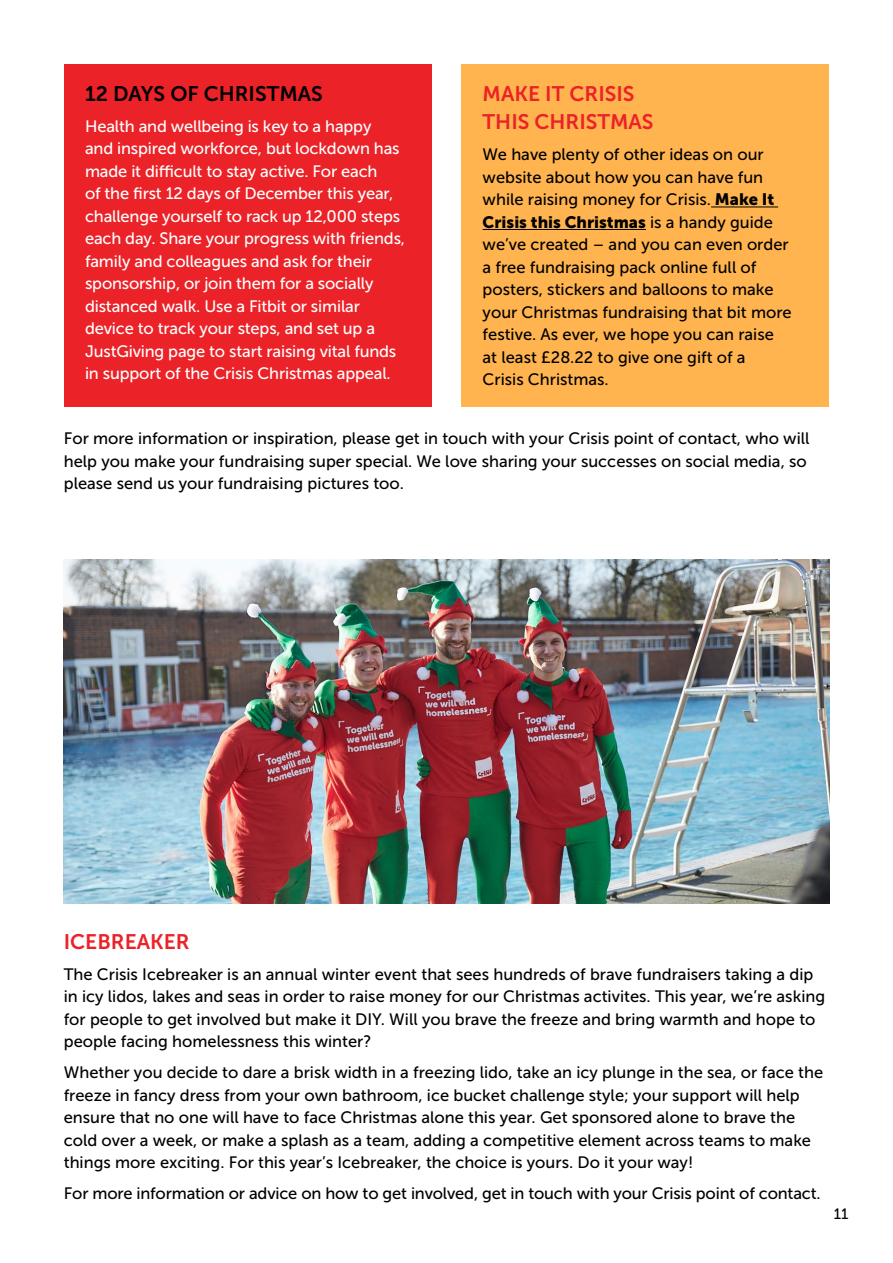
<style>
.page{position:relative;width:893px;height:1263px;background:#fff}
.page>*{position:absolute;margin:0;border:0;box-sizing:border-box;transform-origin:0 0}
.t1{font:21px/28.5px "Museo Sans 700";color:#eb2227}
.t2{font:21px "Museo Sans 700";color:#000}
.t3{font:16.5px/22.5px "Museo Sans 500";color:#000}
.t4{font:16.5px/22.5px "Museo Sans 500";letter-spacing:-.01em;color:#fff}
.t5{font:16.5px "Museo Sans 900";color:#000}
.t6{font:15px "Museo Sans 500";color:#000}
.s1{font-family:"Museo Sans 900"}
.s2{font-family:"Museo Sans 500"}
</style>
<div class="page">
<div style="left:64px;top:64px;width:368px;height:343px;background:#eb2227"></div>
<div style="left:461px;top:64px;width:368px;height:343px;background:#ffb450"></div>
<hr style="left:711px;top:207px;width:67px;height:1px;background:#000">
<hr style="left:483px;top:229px;width:163px;height:1px;background:#000">
<img style="left:64px;top:559px;width:765px;height:345px">
<p class="t2" style="left:85px;top:82px;width:239px">12 DAYS OF CHRISTMAS</p>
<p class="t4" style="left:85px;top:115px;width:322px">Health and wellbeing is key to a happy<br>and inspired workforce, but lockdown has made it difficult to stay active. For each<br>of the first 12 days of December this year, challenge yourself to rack up 12,000 steps each day. Share your progress with friends, family and colleagues and ask for their sponsorship, or join them for a socially distanced walk. Use a Fitbit or similar device to track your steps, and set up a JustGiving page to start raising vital funds in support of the Crisis Christmas appeal.</p>
<p class="t1" style="left:483px;top:79px;width:172px">MAKE IT CRISIS<br>THIS CHRISTMAS</p>
<p class="t3" style="left:483px;top:143px;width:293px">We have plenty of other ideas on our website about how you can have fun while raising money for Crisis. <span class="s1">Make It</span></p>
<p class="t5" style="left:483px;top:213px;width:292px">Crisis this Christmas <span class="s2">is a handy guide</span></p>
<p class="t3" style="left:483px;top:233px;width:311px">we’ve created – and you can even order a free fundraising pack online full of posters, stickers and balloons to make your Christmas fundraising that bit more festive. As ever, we hope you can raise at least £28.22 to give one gift of a<br>Crisis Christmas.</p>
<p class="t3" style="left:64px;top:427px;width:747px">For more information or inspiration, please get in touch with your Crisis point of contact, who will help you make your fundraising super special. We love sharing your successes on social media, so please send us your fundraising pictures too.</p>
<p class="t1" style="left:64px;top:927px;width:127px">ICEBREAKER</p>
<p class="t3" style="left:64px;top:963px;width:763px">The Crisis Icebreaker is an annual winter event that sees hundreds of brave fundraisers taking a dip in icy lidos, lakes and seas in order to raise money for our Christmas activites. This year, we’re asking for people to get involved but make it DIY. Will you brave the freeze and bring warmth and hope to people facing homelessness this winter?</p>
<p class="t3" style="left:64px;top:1061px;width:761px">Whether you decide to dare a brisk width in a freezing lido, take an icy plunge in the sea, or face the freeze in fancy dress from your own bathroom, ice bucket challenge style; your support will help ensure that no one will have to face Christmas alone this year. Get sponsored alone to brave the cold over a week, or make a splash as a team, adding a competitive element across teams to make things more exciting. For this year’s Icebreaker, the choice is yours. Do it your way!</p>
<p class="t3" style="left:64px;top:1182px;width:758px">For more information or advice on how to get involved, get in touch with your Crisis point of contact.</p>
<p class="t6" style="left:834px;top:1205px;width:16px">11</p>
</div>
